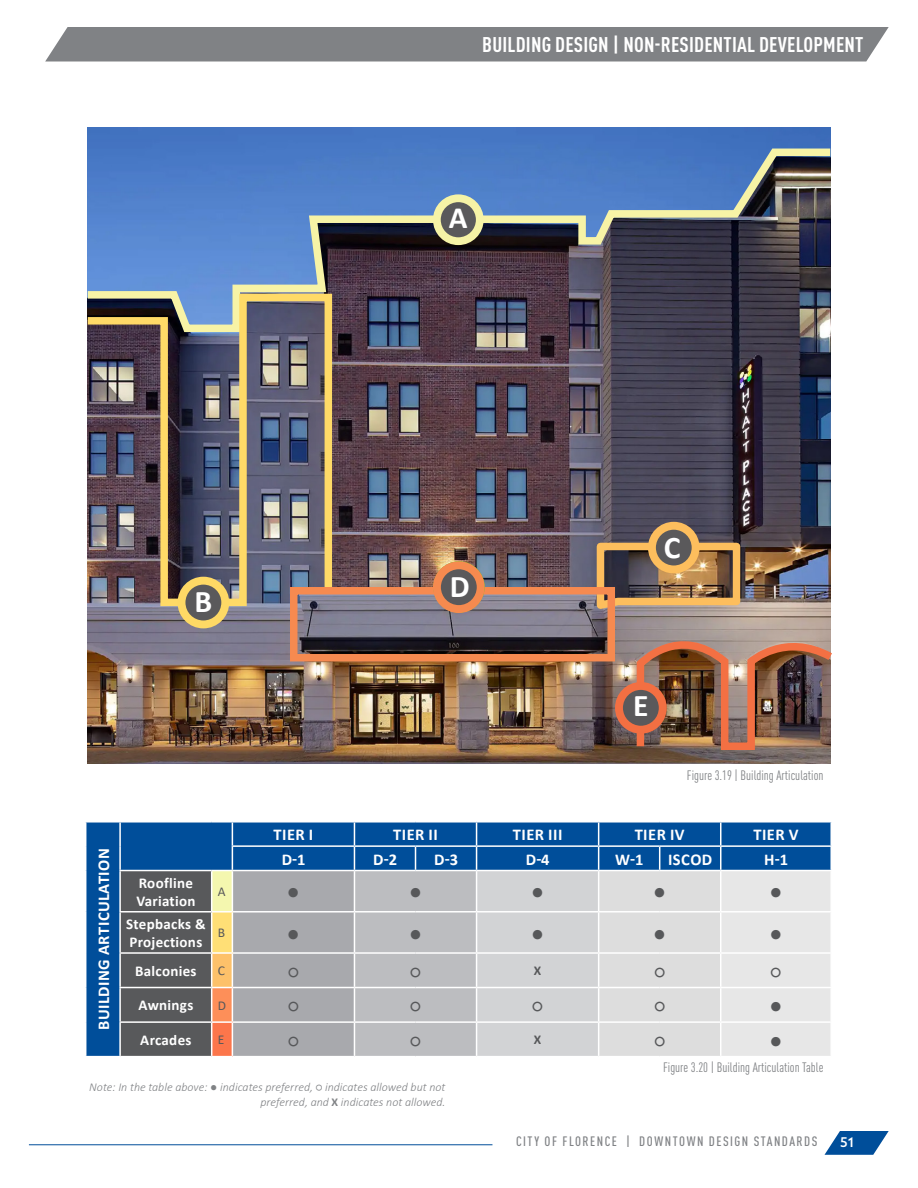
<style>
.page{position:relative;width:918px;height:1188px;background:#fff}
.page>*{position:absolute;margin:0;border:0;box-sizing:border-box;transform-origin:0 0}
._10pt_Heading_Center{font:700 31.65px "Calibri";color:#fff}
._10pt_Heading_Center-2{font:700 31.05px "Calibri";color:#fff}
.Table_Closed_Circle{font:30px "Calibri";color:#57585a}
.Heading_3_-_Centered{font:700 condensed 22.8px "DINOT";color:#fff}
.Page_Section_Header-_Right{font:700 condensed 21px "DINOT";letter-spacing:.01em;color:#fff}
.Table_Open_Circle{font:19.5px "Calibri";color:#57585a}
._11pt_Table_heading_center{font:700 16.5px "Calibri";letter-spacing:.03em;color:#fff}
._10pt_Heading_Center-3{font:700 15px/18px "Calibri";letter-spacing:.02em;color:#fff}
.Source{font:condensed 13.5px "DINOT";color:#808285}
.t1{font:500 condensed 13.5px "DINOT";letter-spacing:.11em;color:#808285}
._9pt_Bodytext_center{font:13.5px "Calibri";color:#57585a}
._9pt_Bodytext_center-2{font:700 13.5px "Calibri";color:#57585a}
.t2{font:500 13.5px "Azo Sans";color:#fff}
.Footnote{font:italic 300 12px/15px "Calibri";color:#808285;text-align:right}
.s1{font-weight:700;font-style:normal}
</style>
<div class="page">
<img style="left:88px;top:128px;width:742px;height:636px">
<svg style="left:87px;top:145px;width:744px;height:191px;background:#4f638b"></svg>
<img style="left:87px;top:290px;width:249px;height:320px">
<img style="left:592px;top:539px;width:152px;height:75px">
<div style="left:290px;top:587px;width:325px;height:74px;border:8px solid #f68a50"></div>
<img style="left:633px;top:623px;width:199px;height:131px">
<svg style="left:437px;top:198px;width:43px;height:43px"></svg>
<div style="left:433px;top:194px;width:51px;height:51px;border:8px solid #f6f3a6;border-radius:50%"></div>
<div style="left:181px;top:581px;width:44px;height:43px;background:#5a595b;border-radius:50%"></div>
<div style="left:178px;top:577px;width:51px;height:51px;border:8px solid #fed965;border-radius:50%"></div>
<svg style="left:437px;top:565px;width:44px;height:44px"></svg>
<div style="left:433px;top:561px;width:52px;height:52px;border:8px solid #f68a4f;border-radius:50%"></div>
<svg style="left:619px;top:686px;width:44px;height:44px"></svg>
<div style="left:615px;top:682px;width:52px;height:52px;border:8px solid #f36f42;border-radius:50%"></div>
<svg style="left:652px;top:526px;width:44px;height:43px"></svg>
<div style="left:648px;top:522px;width:52px;height:51px;border:8px solid #fdbe5d;border-radius:50%"></div>
<div style="left:86px;top:823px;width:33px;height:233px;background:#004e9a"></div>
<svg style="left:120px;top:823px;width:711px;height:234px;background:#9caab9"></svg>
<hr style="left:232px;top:1056px;width:122px;height:1px;background:#fff">
<hr style="left:354px;top:1056px;width:62px;height:1px;background:#fff">
<hr style="left:416px;top:1056px;width:61px;height:1px;background:#fff">
<hr style="left:477px;top:1056px;width:122px;height:1px;background:#fff">
<hr style="left:599px;top:1056px;width:61px;height:1px;background:#fff">
<hr style="left:660px;top:1056px;width:61px;height:1px;background:#fff">
<hr style="left:721px;top:1056px;width:111px;height:1px;background:#fff">
<hr style="left:29px;top:1144px;width:463px;height:1px;background:#004e9a">
<svg style="left:825px;top:1131px;width:64px;height:24px"></svg>
<div style="left:45px;top:27px;width:844px;height:35px;background:#808285"></div>
<p class="Page_Section_Header-_Right" style="left:482px;top:32px;width:383px">BUILDING DESIGN | NON-RESIDENTIAL DEVELOPMENT</p>
<p class="Page_Section_Header-_Right" style="left:453px;top:32px;width:429px">X.X NEW CONSTRUCTION FOR NON-RES DENTIAL BUILDINGS</p>
<p class="_10pt_Heading_Center" style="left:195px;top:579px;width:19px">B</p>
<p class="_10pt_Heading_Center-2" style="left:449px;top:196px;width:20px">A</p>
<p class="_10pt_Heading_Center" style="left:450px;top:564px;width:21px">D</p>
<p class="Heading_3_-_Centered" style="left:453px;top:574px;width:12px">D</p>
<p class="_10pt_Heading_Center" style="left:664px;top:525px;width:18px">C</p>
<p class="_10pt_Heading_Center" style="left:633px;top:683px;width:17px">E</p>
<p class="Source" style="left:687px;top:768px;width:138px">Figure 3.19 | Building Articulation</p>
<p class="_11pt_Table_heading_center" style="left:274px;top:823px;width:41px">TIER I</p>
<p class="_11pt_Table_heading_center" style="left:393px;top:823px;width:46px">TIER II</p>
<p class="_11pt_Table_heading_center" style="left:513px;top:823px;width:51px">TIER III</p>
<p class="_11pt_Table_heading_center" style="left:635px;top:823px;width:52px">TIER IV</p>
<p class="_11pt_Table_heading_center" style="left:753px;top:823px;width:47px">TIER V</p>
<p class="_11pt_Table_heading_center" style="left:282px;top:847px;width:25px">D-1</p>
<p class="_11pt_Table_heading_center" style="left:373px;top:847px;width:25px">D-2</p>
<p class="_11pt_Table_heading_center" style="left:434px;top:847px;width:25px">D-3</p>
<p class="_11pt_Table_heading_center" style="left:526px;top:847px;width:25px">D-4</p>
<p class="_11pt_Table_heading_center" style="left:615px;top:847px;width:30px">W-1</p>
<p class="_11pt_Table_heading_center" style="left:668px;top:847px;width:46px">ISCOD</p>
<p class="_11pt_Table_heading_center" style="left:764px;top:847px;width:25px">H-1</p>
<p class="_11pt_Table_heading_center" style="left:92px;top:1030px;width:183px;rotate:-90deg">BUILDING ARTICULATION</p>
<p class="_10pt_Heading_Center-3" style="left:136px;top:874px;width:61px">Roofline<br>Variation</p>
<p class="_9pt_Bodytext_center" style="left:218px;top:882px;width:9px">A</p>
<p class="Table_Closed_Circle" style="left:286px;top:872px;width:16px">•</p>
<p class="Table_Closed_Circle" style="left:408px;top:872px;width:16px">•</p>
<p class="Table_Closed_Circle" style="left:530px;top:872px;width:16px">•</p>
<p class="Table_Closed_Circle" style="left:652px;top:872px;width:16px">•</p>
<p class="Table_Closed_Circle" style="left:769px;top:872px;width:16px">•</p>
<p class="_10pt_Heading_Center-3" style="left:126px;top:915px;width:81px">Stepbacks &amp;<br>Projections</p>
<p class="_9pt_Bodytext_center" style="left:218px;top:924px;width:9px">B</p>
<p class="Table_Closed_Circle" style="left:286px;top:913px;width:16px">•</p>
<p class="Table_Closed_Circle" style="left:408px;top:913px;width:16px">•</p>
<p class="Table_Closed_Circle" style="left:530px;top:913px;width:16px">•</p>
<p class="Table_Closed_Circle" style="left:652px;top:913px;width:16px">•</p>
<p class="Table_Closed_Circle" style="left:769px;top:913px;width:16px">•</p>
<p class="_10pt_Heading_Center-3" style="left:135px;top:962px;width:63px">Balconies</p>
<p class="_9pt_Bodytext_center" style="left:218px;top:961px;width:9px">C</p>
<p class="Table_Open_Circle" style="left:288px;top:958px;width:12px">○</p>
<p class="Table_Open_Circle" style="left:410px;top:958px;width:12px">○</p>
<p class="_9pt_Bodytext_center-2" style="left:534px;top:961px;width:9px">X</p>
<p class="Table_Open_Circle" style="left:654px;top:958px;width:12px">○</p>
<p class="Table_Open_Circle" style="left:771px;top:958px;width:12px">○</p>
<p class="_10pt_Heading_Center-3" style="left:138px;top:996px;width:56px">Awnings</p>
<p class="_9pt_Bodytext_center" style="left:218px;top:996px;width:10px">D</p>
<p class="Table_Open_Circle" style="left:288px;top:992px;width:12px">○</p>
<p class="Table_Open_Circle" style="left:410px;top:992px;width:12px">○</p>
<p class="Table_Open_Circle" style="left:532px;top:992px;width:12px">○</p>
<p class="Table_Open_Circle" style="left:654px;top:992px;width:12px">○</p>
<p class="Table_Closed_Circle" style="left:769px;top:985px;width:16px">•</p>
<p class="_10pt_Heading_Center-3" style="left:140px;top:1031px;width:53px">Arcades</p>
<p class="_9pt_Bodytext_center" style="left:218px;top:1031px;width:8px">E</p>
<p class="Table_Open_Circle" style="left:288px;top:1027px;width:12px">○</p>
<p class="Table_Open_Circle" style="left:410px;top:1027px;width:12px">○</p>
<p class="_9pt_Bodytext_center-2" style="left:534px;top:1030px;width:9px">X</p>
<p class="Table_Open_Circle" style="left:654px;top:1027px;width:12px">○</p>
<p class="Table_Closed_Circle" style="left:769px;top:1020px;width:16px">•</p>
<p class="Footnote" style="left:89px;top:1080px;width:358px">Note: In the table above: ● indicates preferred, ○ indicates allowed but not preferred, and <span class="s1">X</span> indicates not allowed.</p>
<p class="t1" style="left:516px;top:1133px;width:303px">CITY OF FLORENCE | DOWNTOWN DESIGN STANDARDS</p>
<p class="t2" style="left:840px;top:1133px;width:16px">51</p>
<p class="Source" style="left:663px;top:1060px;width:162px">Figure 3.20 | Building Articulation Table</p>
</div>
